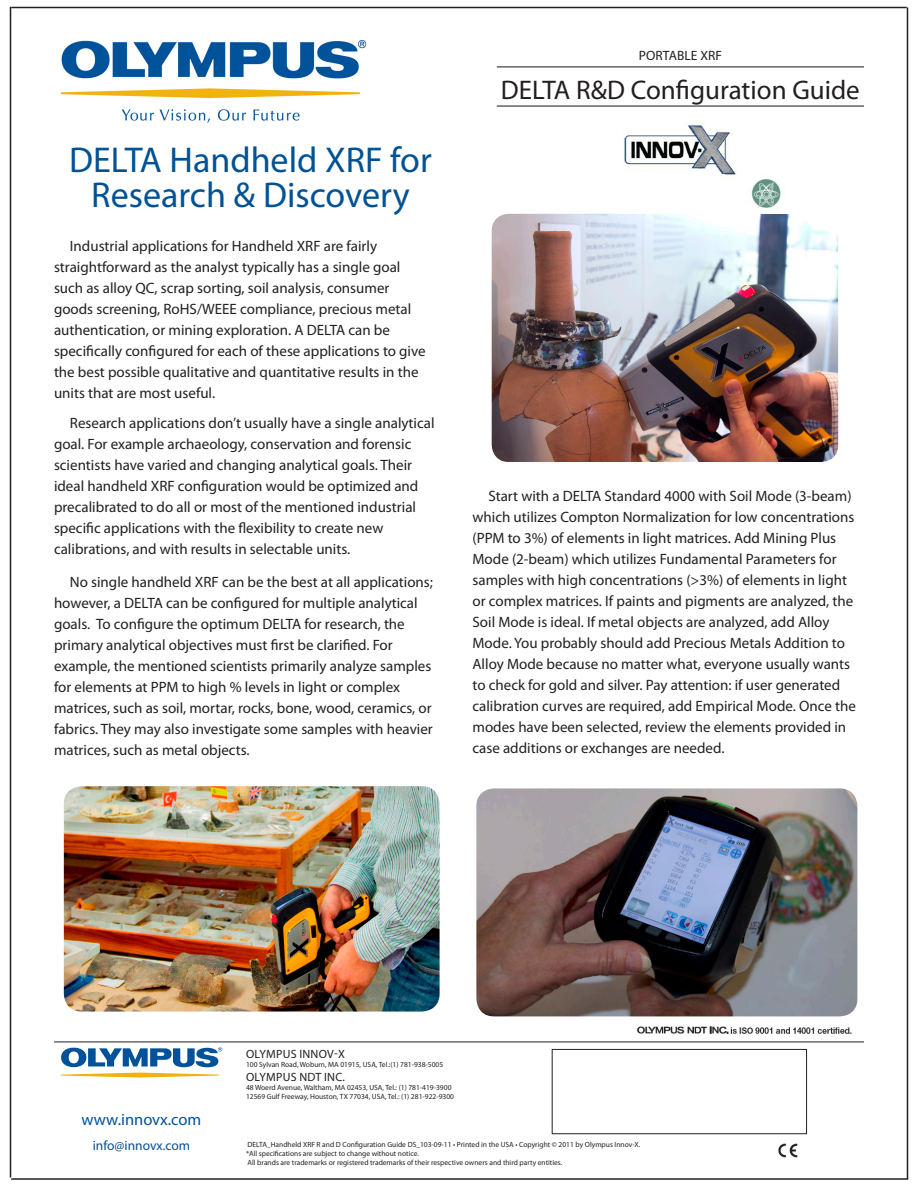
<style>
.page{position:relative;width:918px;height:1188px;background:#fff}
.page>*{position:absolute;margin:0;border:0;box-sizing:border-box;transform-origin:0 0}
.Titles_Title_1_287{font:36px "Myriad Pro";color:#005294}
.Template_Title_0{font:27px "Myriad Pro";color:#231f20}
.t1{font:16.5px "Myriad Pro";color:#01529a}
.Text{font:15px/21px "Myriad Pro";color:#231f20}
.t2{font:13.5px "Myriad Pro";color:#01529a}
.Template_Title_00{font:13.5px "Myriad Pro";color:#231f20}
.Template_Address_01{font:12px "Myriad Pro";letter-spacing:.02em;color:#231f20}
.Template_Trademarks{font:7.5px "Myriad Pro";color:#231f20}
.Template_Address_02{font:7.5px "Myriad Pro";color:#231f20}
</style>
<div class="page">
<hr style="left:497px;top:66px;width:367px;height:1px;background:#231f20">
<hr style="left:497px;top:106px;width:367px;height:1px;background:#231f20">
<hr style="left:10px;top:7px;width:1px;height:1171px;background:#231f20">
<hr style="left:11px;top:1178px;width:897px;height:2px;background:#231f20">
<hr style="left:907px;top:8px;width:1px;height:1171px;background:#231f20">
<hr style="left:11px;top:7px;width:896px;height:1px;background:#231f20">
<img style="left:476px;top:788px;width:381px;height:228px">
<img style="left:64px;top:786px;width:376px;height:226px">
<img style="left:492px;top:214px;width:346px;height:248px">
<img style="left:624px;top:123px;width:157px;height:85px">
<img style="left:62px;top:40px;width:303px;height:82px">
<svg style="left:61px;top:1073px;width:158px;height:5px"></svg>
<svg style="left:61px;top:1047px;width:161px;height:20px"></svg>
<hr style="left:54px;top:1042px;width:810px;height:1px;background:#231f20">
<div style="left:552px;top:1049px;width:255px;height:85px;border:1px solid #231f20"></div>
<img style="left:637px;top:1026px;width:215px;height:8px">
<img style="left:778px;top:1143px;width:20px;height:15px">
<p class="Template_Title_00" style="left:639px;top:47px;width:85px">Portable XRF</p>
<p class="Titles_Title_1_287" style="left:69px;top:137px;width:42px">DELTA</p>
<p class="Titles_Title_1_287" style="left:170px;top:137px;width:264px">Handheld XRF for</p>
<p class="Titles_Title_1_287" style="left:91px;top:173px;width:320px">Research &amp; Discovery</p>
<p class="Text" style="left:54px;top:235px;width:359px;text-indent:16px">Industrial applications for Handheld XRF are fairly straightforward as the analyst typically has a single goal such as alloy QC, scrap sorting, soil analysis, consumer goods screening, RoHS/WEEE compliance, precious metal authentication, or mining exploration. A DELTA</p>
<p class="Text" style="left:54px;top:319px;width:373px;text-indent:295px">can be specifically configured for each of these applications to give the best possible qualitative and quantitative results in the units that are most useful.</p>
<p class="Text" style="left:54px;top:412px;width:382px;text-indent:16px">Research applications don’t usually have a single analytical goal. For example archaeology, conservation and forensic scientists have varied and changing analytical goals. Their ideal handheld XRF configuration would be optimized and precalibrated to do all or most of the mentioned industrial specific applications with the flexibility to create new calibrations, and with results in selectable units.</p>
<p class="Text" style="left:54px;top:571px;width:380px;text-indent:16px">No single handheld XRF can be the best at all applications; however, a DELTA</p>
<p class="Text" style="left:54px;top:592px;width:365px;text-indent:112px">can be configured for multiple analytical goals. To configure the optimum DELTA</p>
<p class="Text" style="left:54px;top:613px;width:380px;text-indent:250px">for research, the primary analytical objectives must first be clarified. For example, the mentioned scientists primarily analyze samples for elements at PPM to high % levels in light or complex matrices, such as soil, mortar, rocks, bone, wood, ceramics, or fabrics. They may also investigate some samples with heavier matrices, such as metal objects.</p>
<p class="Template_Title_0" style="left:501px;top:73px;width:32px">DELTA</p>
<p class="Template_Title_0" style="left:576px;top:73px;width:285px">R&amp;D Configuration Guide</p>
<p class="Text" style="left:472px;top:485px;width:385px;text-indent:132px">Standard 4000 with Soil Mode (3-beam) which utilizes Compton Normalization for low concentrations (PPM to 3%) of elements in light matrices. Add Mining Plus Mode (2-beam) which utilizes Fundamental Parameters for samples with high concentrations (&gt;3%) of elements in light or complex matrices. If paints and pigments are analyzed, the Soil Mode is ideal. If metal objects are analyzed, add Alloy Mode. You probably should add Precious Metals Addition to Alloy Mode because no matter what, everyone usually wants to check for gold and silver. Pay attention: if user generated calibration curves are required, add Empirical Mode. Once the modes have been selected, review the elements provided in case additions or exchanges are needed.</p>
<p class="Text" style="left:488px;top:485px;width:93px">Start with a DELTA</p>
<p class="Template_Address_01" style="left:246px;top:1046px;width:22px">Olymp</p>
<p class="Template_Address_01" style="left:283px;top:1046px;width:64px">us Innov-X</p>
<p class="Template_Address_02" style="left:246px;top:1059px;width:199px">100 Sylvan Road, Woburn, MA 01915, USA, Tel.:(1) 781-938-5005</p>
<p class="Template_Address_01" style="left:246px;top:1069px;width:22px">Olymp</p>
<p class="Template_Address_01" style="left:283px;top:1069px;width:64px">us NDT Inc.</p>
<p class="Template_Address_02" style="left:246px;top:1083px;width:207px">48 Woerd Avenue, Waltham, MA 02453, USA, Tel.: (1) 781-419-3900</p>
<p class="Template_Address_02" style="left:246px;top:1092px;width:210px">12569 Gulf Freeway, Houston, TX 77034, USA, Tel.: (1) 281-922-9300</p>
<p class="t1" style="left:82px;top:1110px;width:121px">www.innovx.com</p>
<p class="t2" style="left:93px;top:1137px;width:99px">info@innovx.com</p>
<p class="Template_Trademarks" style="left:248px;top:1139px;width:394px">DELTA_Handheld XRF R and D Configuration Guide DS_103-09-11 • Printed in the USA • Copyright © 2011 by Olympus Innov-X.</p>
<p class="Template_Trademarks" style="left:246px;top:1148px;width:174px">*All specifications are subject to change without notice.</p>
<p class="Template_Trademarks" style="left:248px;top:1157px;width:316px">All brands are trademarks or registered trademarks of their respective owners and third party entities.</p>
</div>
